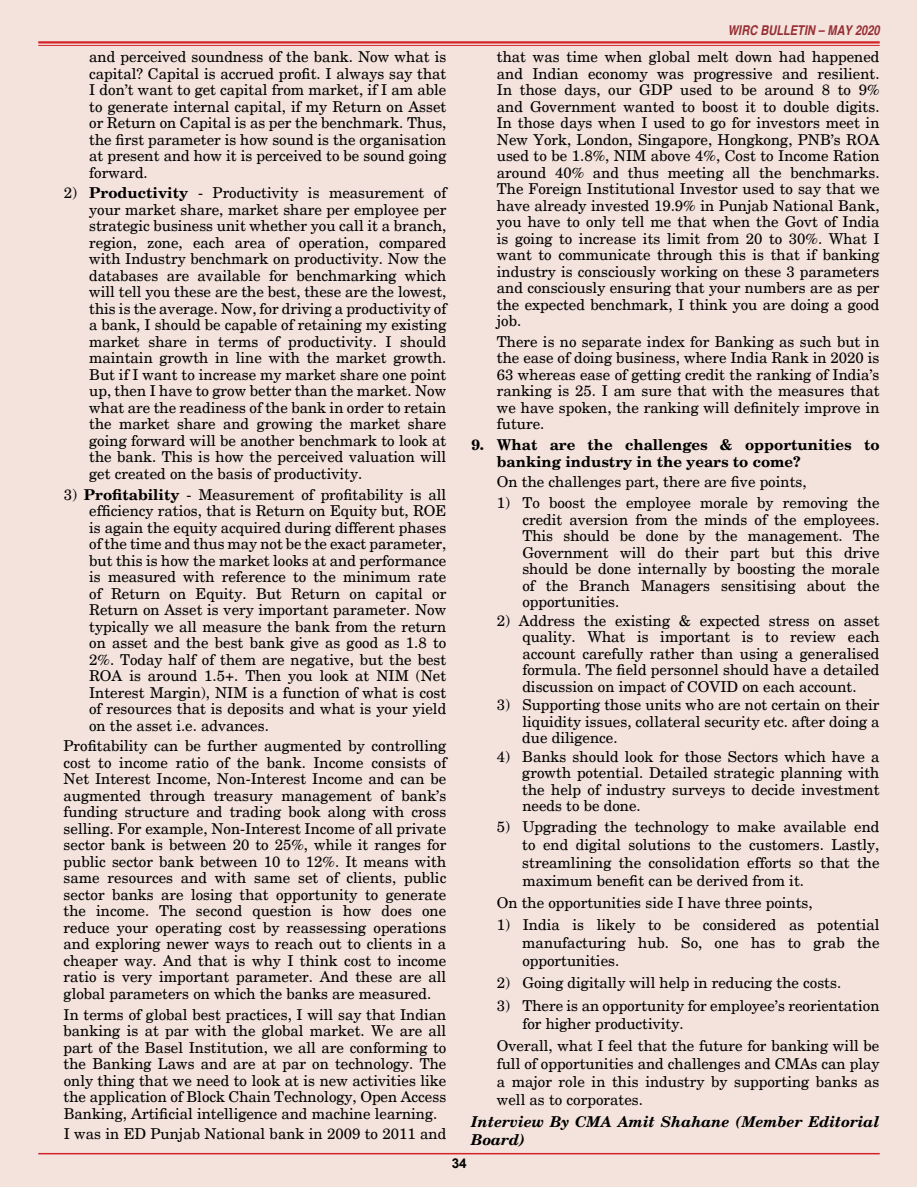
<style>
.page{position:relative;width:918px;height:1188px;background:#fff}
.page>*{position:absolute;margin:0;border:0;box-sizing:border-box;transform-origin:0 0}
.t1{font:15px/16.5px "New Century Schlbk";color:#000;text-align:justify}
.t2{font:700 15px/16.5px "New Century Schlbk";color:#000}
.t3{font:italic 700 15px/18px "New Century Schlbk";color:#000}
.t4{font:italic 700 condensed 13.5px "Helvetica";color:#962e34}
.t5{font:700 13.5px "Helvetica";color:#000}
.s1{font-weight:700}
</style>
<div class="page">
<div style="left:1px;top:1px;width:916px;height:1186px;background:#f4e3dc"></div>
<hr style="left:38px;top:1153px;width:842px;height:1px;background:#d2232a">
<hr style="left:38px;top:41px;width:842px;height:3px;background:#d2232a">
<hr style="left:38px;top:45px;width:842px;height:1px;background:#d2232a">
<p class="t1" style="left:89px;top:49px;width:359px">and perceived soundness of the bank. Now what is capital? Capital is accrued profit. I always say that I don’t want to get capital from market, if I am able to generate internal capital, if my Return on Asset or Return on Capital is as per the benchmark. Thus, the first parameter is how sound is the organisation at present and how it is perceived to be sound going forward.</p>
<p class="t1" style="left:89px;top:185px;width:359px;text-indent:-25px">2) <span class="s1">Productivity</span> - Productivity is measurement of your market share, market share per employee per strategic business unit whether you call it a branch, region, zone, each area of operation, compared with Industry benchmark on productivity. Now the databases are available for benchmarking which will tell you these are the best, these are the lowest, this is the average. Now, for driving a productivity of a bank, I should be capable of retaining my existing market share in terms of productivity. I should maintain growth in line with the market growth.<br>But if I want to increase my market share one point up, then I have to grow better than the market. Now what are the readiness of the bank in order to retain the market share and growing the market share going forward will be another benchmark to look at the bank. This is how the perceived valuation will get created on the basis of productivity.</p>
<p class="t1" style="left:89px;top:486px;width:359px;text-indent:-25px">3) <span class="s1">Profitability</span> - Measurement of profitability is all efficiency ratios, that is Return on Equity but, ROE is again the equity acquired during different phases of the time and thus may not be the exact parameter, but this is how the market looks at and performance is measured with reference to the minimum rate of Return on Equity. But Return on capital or Return on Asset is very important parameter. Now typically we all measure the bank from the return on asset and the best bank give as good as 1.8 to 2%. Today half of them are negative, but the best ROA is around 1.5+. Then you look at NIM (Net Interest Margin), NIM is a function of what is cost of resources that is deposits and what is your yield on the asset i.e. advances.</p>
<p class="t1" style="left:64px;top:738px;width:384px">Profitability can be further augmented by controlling cost to income ratio of the bank. Income consists of Net Interest Income, Non-Interest Income and can be augmented through treasury management of bank’s funding structure and trading book along with cross selling. For example, Non-Interest Income of all private sector bank is between 20 to 25%, while it ranges for public sector bank between 10 to 12%. It means with same resources and with same set of clients, public sector banks are losing that opportunity to generate the income. The second question is how does one reduce your operating cost by reassessing operations and exploring newer ways to reach out to clients in a cheaper way. And that is why I think cost to income ratio is very important parameter. And these are all global parameters on which the banks are measured.</p>
<p class="t1" style="left:64px;top:1006px;width:384px">In terms of global best practices, I will say that Indian banking is at par with the global market. We are all part of the Basel Institution, we all are conforming to the Banking Laws and are at par on technology. The only thing that we need to look at is new activities like the application of Block Chain Technology, Open Access Banking, Artificial intelligence and machine learning.</p>
<p class="t1" style="left:64px;top:1126px;width:384px">I was in ED Punjab National bank in 2009 to 2011 and</p>
<p class="t4" style="left:728px;top:22px;width:153px">WIRC BULLETIN – MAY 2020</p>
<p class="t1" style="left:497px;top:49px;width:384px">that was time when global melt down had happened and Indian economy was progressive and resilient.<br>In those days, our GDP used to be around 8 to 9% and Government wanted to boost it to double digits.<br>In those days when I used to go for investors meet in New York, London, Singapore, Hongkong, PNB’s ROA used to be 1.8%, NIM above 4%, Cost to Income Ration around 40% and thus meeting all the benchmarks.<br>The Foreign Institutional Investor used to say that we have already invested 19.9% in Punjab National Bank, you have to only tell me that when the Govt of India is going to increase its limit from 20 to 30%. What I want to communicate through this is that if banking industry is consciously working on these 3 parameters and consciously ensuring that your numbers are as per the expected benchmark, I think you are doing a good job.</p>
<p class="t1" style="left:497px;top:333px;width:384px">There is no separate index for Banking as such but in the ease of doing business, where India Rank in 2020 is 63 whereas ease of getting credit the ranking of India’s ranking is 25. I am sure that with the measures that we have spoken, the ranking will definitely improve in future.</p>
<p class="t2" style="left:497px;top:437px;width:384px;text-indent:-26px">9. What are the challenges &amp; opportunities to banking industry in the years to come?</p>
<p class="t1" style="left:497px;top:474px;width:311px">On the challenges part, there are five points,</p>
<p class="t1" style="left:522px;top:495px;width:359px;text-indent:-25px">1) To boost the employee morale by removing the credit aversion from the minds of the employees.<br>This should be done by the management. The Government will do their part but this drive should be done internally by boosting the morale of the Branch Managers sensitising about the opportunities.</p>
<p class="t1" style="left:522px;top:612px;width:359px;text-indent:-25px">2) Address the existing &amp; expected stress on asset quality. What is important is to review each account carefully rather than using a generalised formula. The field personnel should have a detailed discussion on impact of COVID on each account.</p>
<p class="t1" style="left:522px;top:697px;width:359px;text-indent:-26px">3) Supporting those units who are not certain on their liquidity issues, collateral security etc. after doing a due diligence.</p>
<p class="t1" style="left:522px;top:749px;width:359px;text-indent:-26px">4) Banks should look for those Sectors which have a growth potential. Detailed strategic planning with the help of industry surveys to decide investment needs to be done.</p>
<p class="t1" style="left:522px;top:817px;width:359px;line-height:18px;text-indent:-26px">5) Upgrading the technology to make available end to end digital solutions to the customers. Lastly, streamlining the consolidation efforts so that the maximum benefit can be derived from it.</p>
<p class="t1" style="left:497px;top:894px;width:317px">On the opportunities side I have three points,</p>
<p class="t1" style="left:522px;top:916px;width:359px;line-height:18px;text-indent:-26px">1) India is likely to be considered as potential manufacturing hub. So, one has to grab the opportunities.</p>
<p class="t1" style="left:497px;top:975px;width:346px">2) Going digitally will help in reducing the costs.</p>
<p class="t1" style="left:522px;top:996px;width:359px;line-height:18px;text-indent:-26px">3) There is an opportunity for employee’s reorientation for higher productivity.</p>
<p class="t1" style="left:497px;top:1037px;width:384px;line-height:18px">Overall, what I feel that the future for banking will be full of opportunities and challenges and CMAs can play a major role in this industry by supporting banks as well as to corporates.</p>
<p class="t3" style="left:471px;top:1113px;width:410px">Interview By CMA Amit Shahane (Member Editorial<br>Board)</p>
<p class="t5" style="left:452px;top:1154px;width:17px">34</p>
</div>
